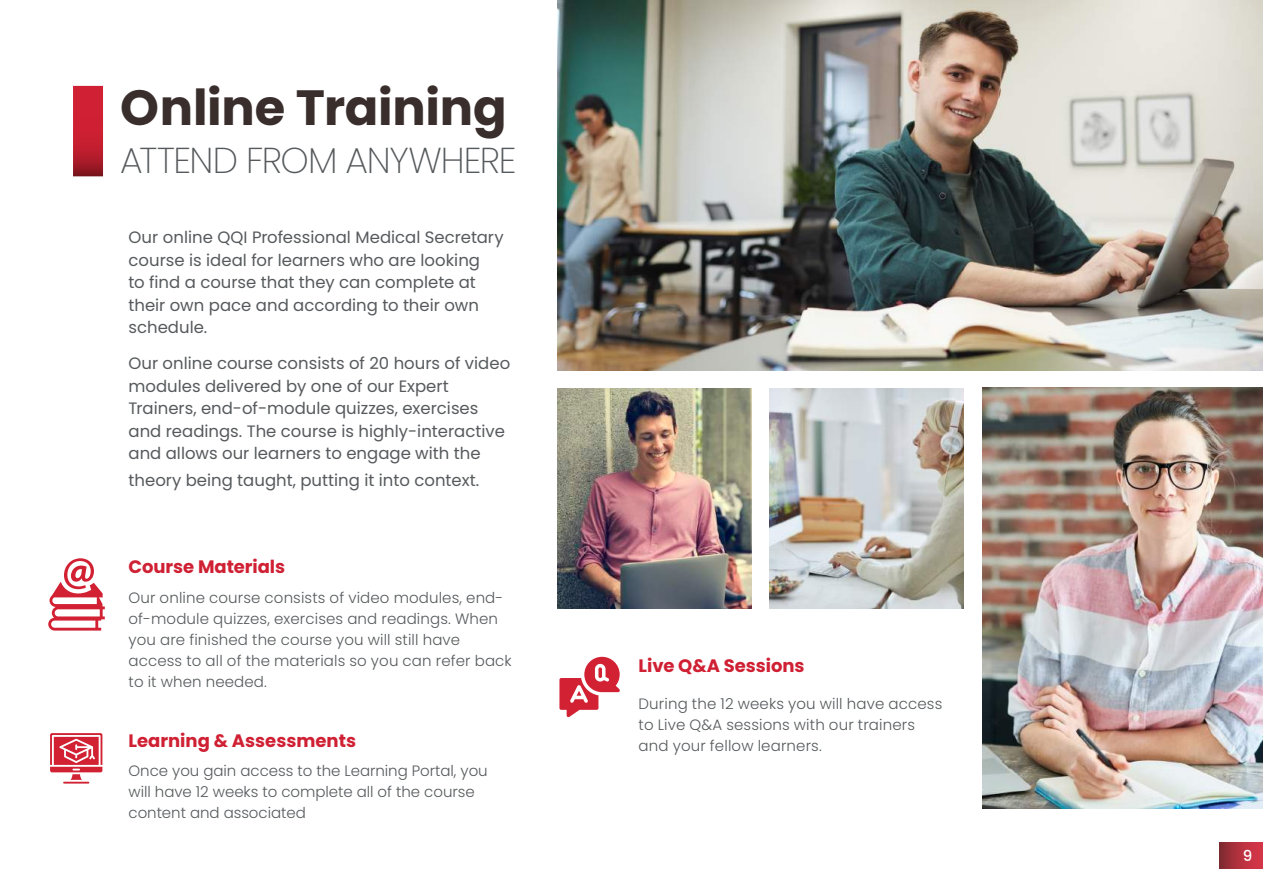
<style>
.page{position:relative;width:1263px;height:893px;background:#fff}
.page>*{position:absolute;margin:0;border:0;box-sizing:border-box;transform-origin:0 0}
.t1{font:700 49.5px "Poppins";letter-spacing:-.005em;color:#392e2c}
.t2{font:200 36px "Poppins";letter-spacing:-.035em;color:#565a5c}
.t3{font:700 18px "Poppins";letter-spacing:-.005em;color:#d02033}
.t4{font:16.5px/22.5px "Poppins";color:#565a5c}
.t5{font:300 15px/21px "Poppins";letter-spacing:.01em;color:#565a5c}
.t6{font:500 15px "Poppins";color:#fff}
</style>
<div class="page">
<div style="left:1219px;top:842px;width:44px;height:26px;background:linear-gradient(to right,#852b31,#dc374a)"></div>
<svg style="left:73px;top:86px;width:30px;height:90px;background:#c01e2e"></svg>
<img style="left:558px;top:1px;width:704px;height:369px">
<img style="left:983px;top:387px;width:279px;height:422px">
<img style="left:769px;top:388px;width:195px;height:220px">
<img style="left:558px;top:388px;width:194px;height:220px">
<svg style="left:559px;top:657px;width:61px;height:61px"></svg>
<hr style="left:63px;top:782px;width:26px;height:2px;background:#d12133">
<svg style="left:50px;top:733px;width:52px;height:47px"></svg>
<svg style="left:48px;top:558px;width:57px;height:73px"></svg>
<h1 class="t1" style="left:121px;top:79px;width:387px">Online Training</h1>
<h2 class="t2" style="left:121px;top:140px;width:397px">ATTEND FROM ANYWHERE</h2>
<p class="t4" style="left:129px;top:226px;width:377px">Our online QQI Professional Medical Secretary course is ideal for learners who are looking<br>to find a course that they can complete at their own pace and according to their own schedule.</p>
<p class="t4" style="left:129px;top:352px;width:383px">Our online course consists of 20 hours of video modules delivered by one of our Expert Trainers, end-of-module quizzes, exercises and readings. The course is highly-interactive and allows our learners to engage with the</p>
<p class="t4" style="left:129px;top:469px;width:352px">theory being taught, putting it into context.</p>
<p class="t3" style="left:129px;top:556px;width:158px">Course Materials</p>
<p class="t5" style="left:129px;top:587px;width:385px">Our online course consists of video modules, end&shy;of-module quizzes, exercises and readings. When you are finished the course you will still have access to all of the materials so you can refer back to it when needed.</p>
<p class="t3" style="left:129px;top:730px;width:229px">Learning &amp; Assessments</p>
<p class="t5" style="left:129px;top:760px;width:361px">Once you gain access to the Learning Portal, you will have 12 weeks to complete all of the course content and associated</p>
<p class="t3" style="left:639px;top:655px;width:167px">Live Q&amp;A Sessions</p>
<p class="t5" style="left:639px;top:693px;width:305px">During the 12 weeks you will have access to Live Q&amp;A sessions with our trainers and your fellow learners.</p>
<p class="t6" style="left:1243px;top:847px;width:11px">9</p>
</div>
